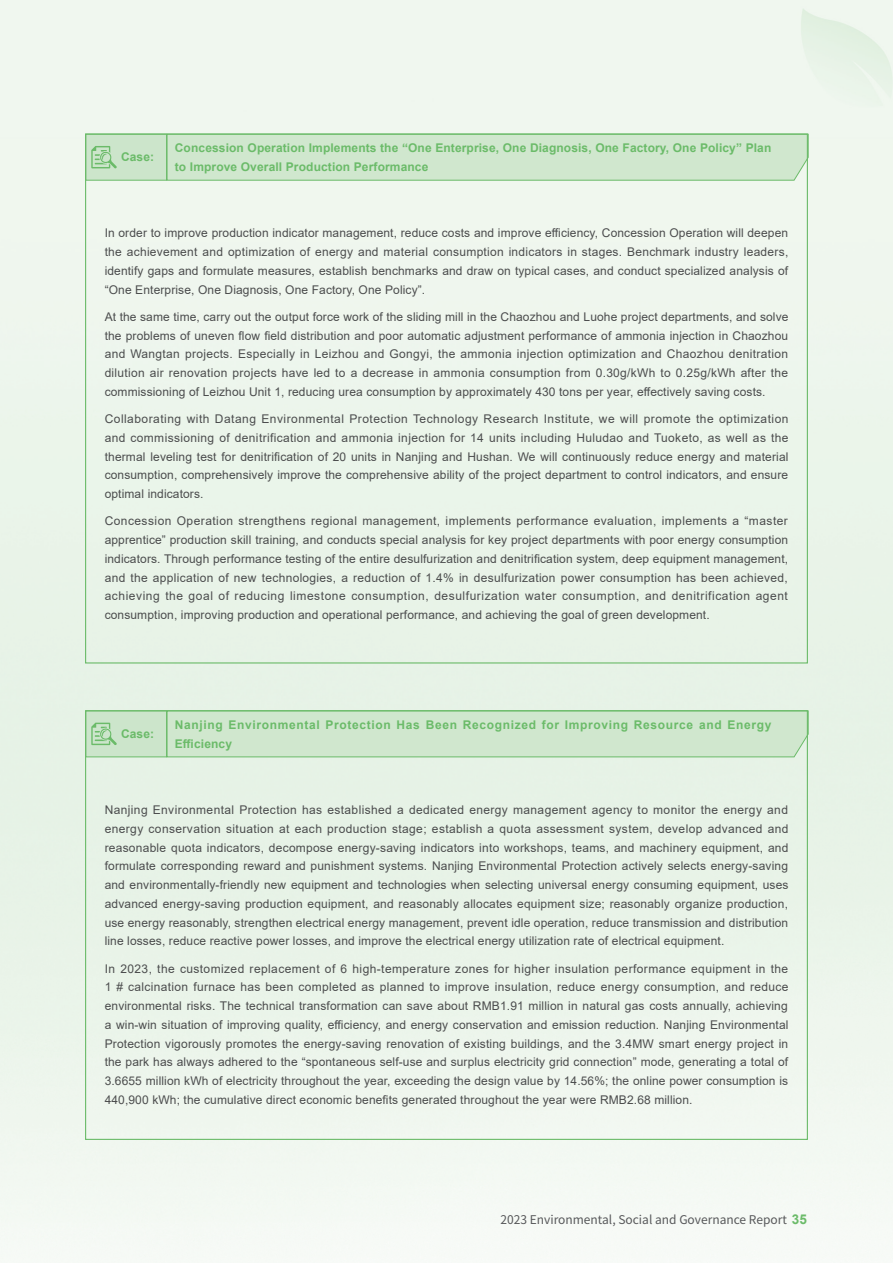
<style>
.page{position:relative;width:893px;height:1263px;background:#fff}
.page>*{position:absolute;margin:0;border:0;box-sizing:border-box;transform-origin:0 0}
.t1{font:12px/18.8px "Arial";letter-spacing:.01em;color:#4b4c4d;text-align:justify}
.t2{font:700 12px/18.8px "Arial";letter-spacing:.01em;color:#6bbb69}
.t3{font:700 12px/18.8px "Arial";letter-spacing:.055em;color:#6bbb69}
.t4{font:12px "Source Han Sans CN";color:#57585a}
.s1{font-family:"Arial";font-weight:700;font-size:13.5px;color:#6bbb69}
</style>
<div class="page">
<div style="left:85px;top:134px;width:82px;height:47px;background:#cce5cb;border:1px solid #6bbb69"></div>
<div style="left:85px;top:710px;width:82px;height:47px;background:#cce5cb;border:1px solid #6bbb69"></div>
<svg style="left:166px;top:133px;width:643px;height:48px;background:#cae4c8"></svg>
<svg style="left:166px;top:710px;width:643px;height:48px;background:#cae4c8"></svg>
<svg style="left:91px;top:146px;width:26px;height:23px"></svg>
<svg style="left:91px;top:723px;width:26px;height:22px"></svg>
<p class="t2" style="left:121px;top:148px;width:35px">Case:</p>
<p class="t2" style="left:175px;top:139px;width:598px">Concession Operation Implements the “One Enterprise, One Diagnosis, One Factory, One Policy” Plan to Improve Overall Production Performance</p>
<p class="t1" style="left:105px;top:224px;width:685px">In order to improve production indicator management, reduce costs and improve efficiency, Concession Operation will deepen the achievement and optimization of energy and material consumption indicators in stages. Benchmark industry leaders, identify gaps and formulate measures, establish benchmarks and draw on typical cases, and conduct specialized analysis of “One Enterprise, One Diagnosis, One Factory, One Policy”.</p>
<p class="t1" style="left:105px;top:307px;width:685px">At the same time, carry out the output force work of the sliding mill in the Chaozhou and Luohe project departments, and solve the problems of uneven flow field distribution and poor automatic adjustment performance of ammonia injection in Chaozhou and Wangtan projects. Especially in Leizhou and Gongyi, the ammonia injection optimization and Chaozhou denitration dilution air renovation projects have led to a decrease in ammonia consumption from 0.30g/kWh to 0.25g/kWh after the commissioning of Leizhou Unit 1, reducing urea consumption by approximately 430 tons per year, effectively saving costs.</p>
<p class="t1" style="left:105px;top:409px;width:685px">Collaborating with Datang Environmental Protection Technology Research Institute, we will promote the optimization and commissioning of denitrification and ammonia injection for 14 units including Huludao and Tuoketo, as well as the thermal leveling test for denitrification of 20 units in Nanjing and Hushan. We will continuously reduce energy and material consumption, comprehensively improve the comprehensive ability of the project department to control indicators, and ensure optimal indicators.</p>
<p class="t1" style="left:105px;top:512px;width:685px">Concession Operation strengthens regional management, implements performance evaluation, implements a “master apprentice” production skill training, and conducts special analysis for key project departments with poor energy consumption indicators. Through performance testing of the entire desulfurization and denitrification system, deep equipment management, and the application of new technologies, a reduction of 1.4% in desulfurization power consumption has been achieved, achieving the goal of reducing limestone consumption, desulfurization water consumption, and denitrification agent consumption, improving production and operational performance, and achieving the goal of green development.</p>
<p class="t2" style="left:121px;top:725px;width:35px">Case:</p>
<p class="t3" style="left:175px;top:715px;width:598px">Nanjing Environmental Protection Has Been Recognized for Improving Resource and Energy<br>Efficiency</p>
<p class="t1" style="left:105px;top:800px;width:685px">Nanjing Environmental Protection has established a dedicated energy management agency to monitor the energy and energy conservation situation at each production stage; establish a quota assessment system, develop advanced and reasonable quota indicators, decompose energy-saving indicators into workshops, teams, and machinery equipment, and formulate corresponding reward and punishment systems. Nanjing Environmental Protection actively selects energy-saving and environmentally-friendly new equipment and technologies when selecting universal energy consuming equipment, uses advanced energy-saving production equipment, and reasonably allocates equipment size; reasonably organize production, use energy reasonably, strengthen electrical energy management, prevent idle operation, reduce transmission and distribution line losses, reduce reactive power losses, and improve the electrical energy utilization rate of electrical equipment.</p>
<p class="t1" style="left:105px;top:959px;width:685px">In 2023, the customized replacement of 6 high-temperature zones for higher insulation performance equipment in the 1 # calcination furnace has been completed as planned to improve insulation, reduce energy consumption, and reduce environmental risks. The technical transformation can save about RMB1.91 million in natural gas costs annually, achieving a win-win situation of improving quality, efficiency, and energy conservation and emission reduction. Nanjing Environmental Protection vigorously promotes the energy-saving renovation of existing buildings, and the 3.4MW smart energy project in the park has always adhered to the “spontaneous self-use and surplus electricity grid connection” mode, generating a total of 3.6655 million kWh of electricity throughout the year, exceeding the design value by 14.56%; the online power consumption is 440,900 kWh; the cumulative direct economic benefits generated throughout the year were RMB2.68 million.</p>
<p class="t4" style="left:500px;top:1213px;width:308px">2023 Environmental, Social and Governance Report <span class="s1">35</span></p>
</div>
